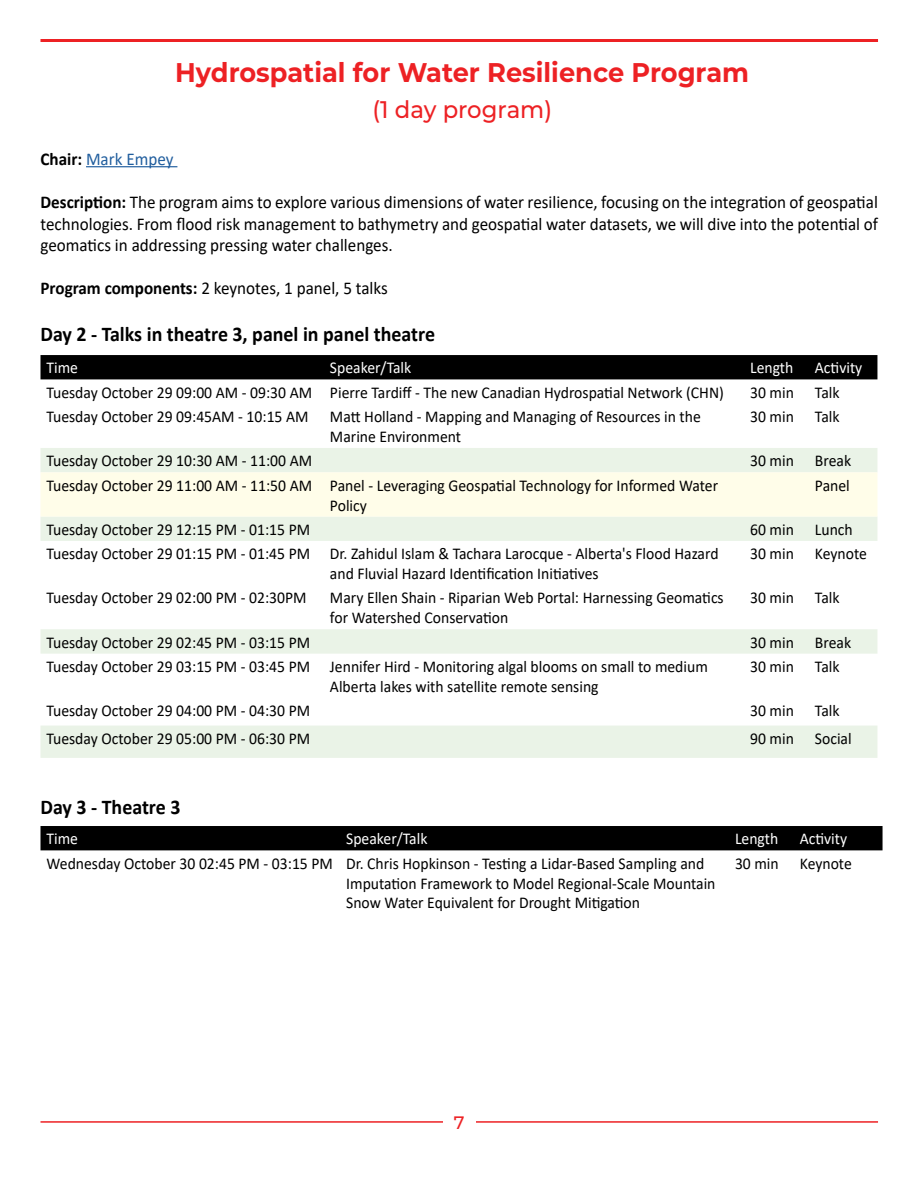
<style>
.page{position:relative;width:918px;height:1188px;background:#fff}
.page>*{position:absolute;margin:0;border:0;box-sizing:border-box;transform-origin:0 0}
.t1{font:700 27px "Montserrat";color:#ed2124;scale:.95 1}
.t2{font:500 24px "Montserrat";color:#ed2124;scale:.95 1}
.t3{font:700 21px "Calibri";color:#000;scale:.95 1}
.t4{font:18px/21.6px "Calibri";color:#000;text-align:justify;scale:.95 1}
.t5{font:18px "Calibri";color:#215e9e;scale:.95 1}
.t6{font:500 18px "Montserrat";color:#ed2124}
.t7{font:16.5px/19.8px "Calibri";color:#000;scale:.95 1}
.t8{font:16.5px "Calibri";color:#fff;scale:.95 1}
.s1{font-weight:700;color:#000}
.s2{font-weight:700}
</style>
<div class="page">
<hr style="left:40px;top:1121px;width:838px;height:2px;background:#ed2124">
<div style="left:443px;top:1111px;width:32px;height:29px;background:#fff"></div>
<hr style="left:40px;top:39px;width:838px;height:3px;background:#ed2124">
<hr style="left:86px;top:166px;width:91px;height:1px;background:#215e9e">
<div style="left:40px;top:355px;width:837px;height:24px;background:#000"></div>
<svg style="left:40px;top:448px;width:837px;height:310px"></svg>
<div style="left:40px;top:472px;width:837px;height:45px;background:#fffde9"></div>
<div style="left:40px;top:826px;width:843px;height:24px;background:#000"></div>
<h1 class="t1" style="left:175px;top:53px;width:606px">Hydrospatial for Water Resilience Program</h1>
<h2 class="t2" style="left:372px;top:93px;width:191px">(1 day program)</h2>
<p class="t5" style="left:40px;top:146px;width:142px"><span class="s1">Chair:</span> Mark Empey</p>
<p class="t4" style="left:40px;top:191px;width:883px"><span class="s2">Description:</span> The program aims to explore various dimensions of water resilience, focusing on the integration of geospatial technologies. From flood risk management to bathymetry and geospatial water datasets, we will dive into the potential of geomatics in addressing pressing water challenges.</p>
<p class="t4" style="left:40px;top:277px;width:367px"><span class="s2">Program components:</span> 2 keynotes, 1 panel, 5 talks</p>
<p class="t3" style="left:40px;top:319px;width:417px">Day 2 - Talks in theatre 3, panel in panel theatre</p>
<p class="t8" style="left:46px;top:357px;width:35px">Time</p>
<p class="t8" style="left:330px;top:357px;width:87px">Speaker/Talk</p>
<p class="t8" style="left:750px;top:357px;width:47px">Length</p>
<p class="t8" style="left:815px;top:357px;width:51px">Activity</p>
<p class="t7" style="left:46px;top:382px;width:715px">Tuesday October 29 09:00 AM - 09:30 AM Pierre Tardiff - The new Canadian Hydrospatial Network (CHN)</p>
<p class="t7" style="left:750px;top:382px;width:48px">30 min</p>
<p class="t7" style="left:815px;top:382px;width:27px">Talk</p>
<p class="t7" style="left:46px;top:406px;width:277px">Tuesday October 29 09:45AM - 10:15 AM</p>
<p class="t7" style="left:330px;top:406px;width:392px">Matt Holland - Mapping and Managing of Resources in the<br>Marine Environment</p>
<p class="t7" style="left:750px;top:406px;width:48px">30 min</p>
<p class="t7" style="left:815px;top:406px;width:27px">Talk</p>
<p class="t7" style="left:46px;top:451px;width:281px">Tuesday October 29 10:30 AM - 11:00 AM</p>
<p class="t7" style="left:750px;top:451px;width:48px">30 min</p>
<p class="t7" style="left:815px;top:451px;width:40px">Break</p>
<p class="t7" style="left:330px;top:475px;width:410px;text-indent:-283px">Tuesday October 29 11:00 AM - 11:50 AM Panel - Leveraging Geospatial Technology for Informed Water<br>Policy</p>
<p class="t7" style="left:815px;top:475px;width:38px">Panel</p>
<p class="t7" style="left:47px;top:519px;width:279px">Tuesday October 29 12:15 PM - 01:15 PM</p>
<p class="t7" style="left:750px;top:519px;width:48px">60 min</p>
<p class="t7" style="left:815px;top:519px;width:41px">Lunch</p>
<p class="t7" style="left:330px;top:543px;width:411px;text-indent:-283px">Tuesday October 29 01:15 PM - 01:45 PM Dr. Zahidul Islam &amp; Tachara Larocque - Alberta's Flood Hazard and Fluvial Hazard Identification Initiatives</p>
<p class="t7" style="left:750px;top:543px;width:48px">30 min</p>
<p class="t7" style="left:815px;top:543px;width:56px">Keynote</p>
<p class="t7" style="left:47px;top:588px;width:275px">Tuesday October 29 02:00 PM - 02:30PM</p>
<p class="t7" style="left:330px;top:588px;width:416px">Mary Ellen Shain - Riparian Web Portal: Harnessing Geomatics for Watershed Conservation</p>
<p class="t7" style="left:750px;top:588px;width:48px">30 min</p>
<p class="t7" style="left:815px;top:588px;width:27px">Talk</p>
<p class="t7" style="left:47px;top:632px;width:279px">Tuesday October 29 02:45 PM - 03:15 PM</p>
<p class="t7" style="left:750px;top:632px;width:48px">30 min</p>
<p class="t7" style="left:815px;top:632px;width:40px">Break</p>
<p class="t7" style="left:330px;top:656px;width:399px;text-indent:-283px">Tuesday October 29 03:15 PM - 03:45 PM Jennifer Hird - Monitoring algal blooms on small to medium<br>Alberta lakes with satellite remote sensing</p>
<p class="t7" style="left:750px;top:656px;width:48px">30 min</p>
<p class="t7" style="left:815px;top:656px;width:27px">Talk</p>
<p class="t7" style="left:47px;top:700px;width:279px">Tuesday October 29 04:00 PM - 04:30 PM</p>
<p class="t7" style="left:750px;top:700px;width:48px">30 min</p>
<p class="t7" style="left:815px;top:700px;width:27px">Talk</p>
<p class="t7" style="left:47px;top:728px;width:279px">Tuesday October 29 05:00 PM - 06:30 PM</p>
<p class="t7" style="left:750px;top:728px;width:48px">90 min</p>
<p class="t7" style="left:815px;top:728px;width:40px">Social</p>
<p class="t3" style="left:40px;top:792px;width:149px">Day 3 - Theatre 3</p>
<p class="t8" style="left:46px;top:827px;width:35px">Time</p>
<p class="t8" style="left:346px;top:827px;width:87px">Speaker/Talk</p>
<p class="t8" style="left:735px;top:827px;width:47px">Length</p>
<p class="t8" style="left:800px;top:827px;width:51px">Activity</p>
<p class="t7" style="left:346px;top:853px;width:390px;text-indent:-300px">Wednesday October 30 02:45 PM - 03:15 PM Dr. Chris Hopkinson - Testing a Lidar-Based Sampling and<br>Imputation Framework to Model Regional-Scale Mountain<br>Snow Water Equivalent for Drought Mitigation</p>
<p class="t7" style="left:735px;top:853px;width:48px">30 min</p>
<p class="t7" style="left:800px;top:853px;width:56px">Keynote</p>
<p class="t6" style="left:454px;top:1110px;width:12px">7</p>
</div>
